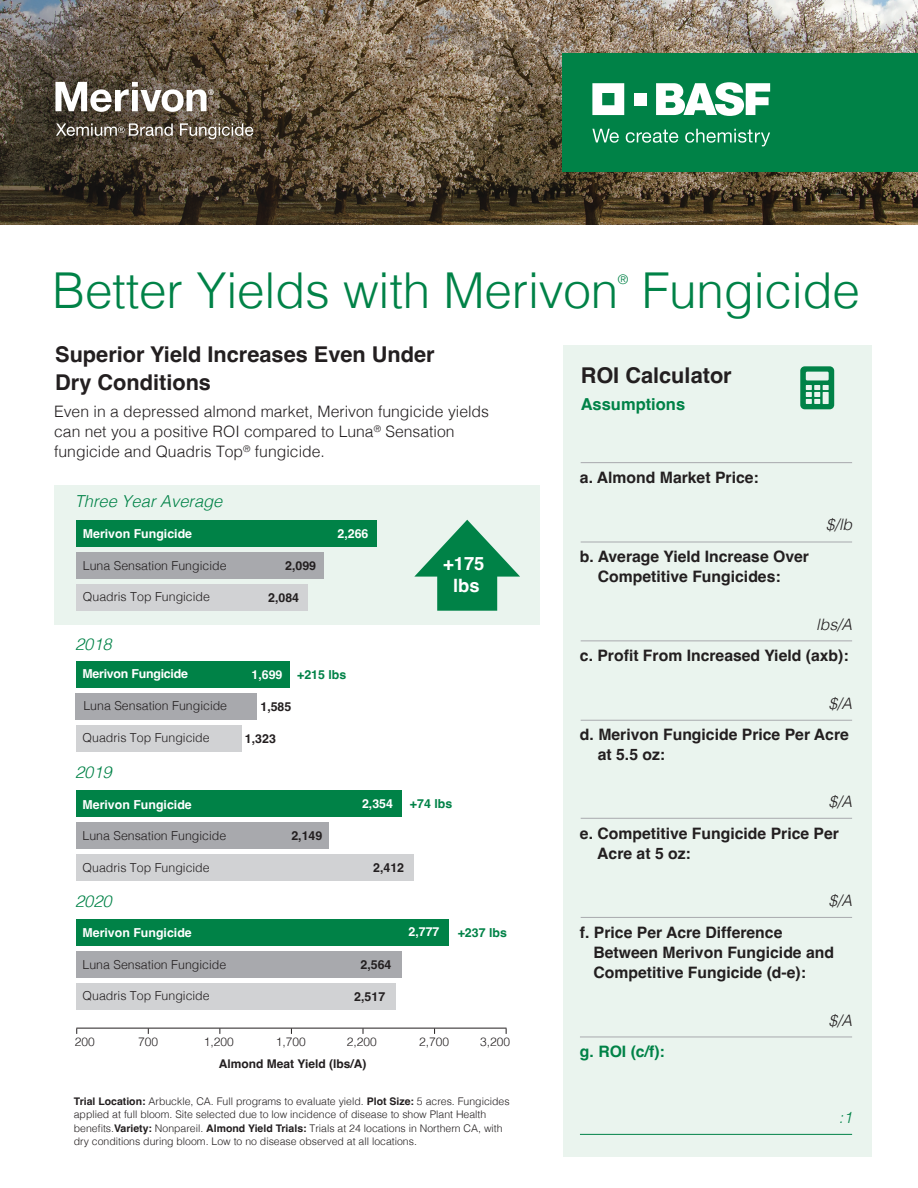
<style>
.page{position:relative;width:918px;height:1188px;background:#fff}
.page>*{position:absolute;margin:0;border:0;box-sizing:border-box;transform-origin:0 0}
.t1{font:300 49.5px "Helvetica";letter-spacing:-.005em;color:#008247}
.t2{font:700 21.75px/28.5px "Helvetica";color:#231f20}
.t3{font:700 18.3px/22px "Helvetica";color:#fff;text-align:center}
.t4{font:italic 300 16.5px "Helvetica";color:#008247}
.t5{font:700 16.5px "Helvetica";color:#008247}
.t6{font:700 15.75px/20.2px "Helvetica";color:#231f20}
.t7{font:300 15.75px/20.2px "Helvetica";color:#231f20}
.t8{font:italic 300 15.75px "Helvetica";color:#231f20}
.t9{font:700 15.75px "Helvetica";color:#008247}
.t10{font:italic 300 15.75px "Helvetica";color:#008247}
.t11{font:300 13.05px "Helvetica";color:#008247}
.t12{font:300 12.3px "Helvetica";color:#231f20}
.t13{font:700 12.3px "Helvetica";color:#fff}
.t14{font:700 12.3px "Helvetica";color:#231f20}
.t15{font:700 12.3px "Helvetica";color:#008247}
.t16{font:700 12.3px "Helvetica";letter-spacing:-.02em;color:#fff}
.t17{font:300 12px "Helvetica";color:#231f20}
.t18{font:700 12px "Helvetica";color:#231f20}
.t19{font:300 10.5px/13.5px "Helvetica";color:#231f20}
.s1{color:#fff}
.s2{font-weight:700}
</style>
<div class="page">
<img style="left:0;top:0;width:918px;height:225px">
<div style="left:563px;top:346px;width:309px;height:811px;background:#eaf4ee"></div>
<div style="left:563px;top:53px;width:355px;height:119px;background:#008247"></div>
<svg style="left:592px;top:83px;width:32px;height:32px"></svg>
<div style="left:634px;top:93px;width:12px;height:12px;background:#fff"></div>
<svg style="left:656px;top:82px;width:114px;height:34px"></svg>
<svg style="left:592px;top:129px;width:27px;height:14px"></svg>
<svg style="left:626px;top:130px;width:52px;height:13px"></svg>
<svg style="left:685px;top:129px;width:85px;height:17px"></svg>
<div style="left:18px;top:45px;width:268px;height:128px;background:#231f20;opacity:.75"></div>
<svg style="left:55px;top:82px;width:159px;height:30px"></svg>
<svg style="left:56px;top:123px;width:117px;height:13px;background:#7c746a"></svg>
<svg style="left:180px;top:123px;width:73px;height:16px"></svg>
<div style="left:54px;top:485px;width:486px;height:140px;background:#eaf4ee"></div>
<hr style="left:581px;top:542px;width:271px;height:1px;background:#a8a9ad">
<hr style="left:581px;top:720px;width:271px;height:1px;background:#a8a9ad">
<hr style="left:581px;top:917px;width:271px;height:1px;background:#a8a9ad">
<hr style="left:580px;top:1037px;width:272px;height:1px;background:#a8a9ad">
<hr style="left:580px;top:1134px;width:272px;height:1px;background:#008247">
<hr style="left:581px;top:462px;width:271px;height:1px;background:#a8a9ad">
<hr style="left:581px;top:641px;width:271px;height:1px;background:#a8a9ad">
<hr style="left:581px;top:818px;width:271px;height:1px;background:#a8a9ad">
<svg style="left:800px;top:366px;width:34px;height:43px"></svg>
<hr style="left:76px;top:1028px;width:431px;height:1px;background:#231f20">
<div style="left:76px;top:790px;width:326px;height:27px;background:#008247"></div>
<div style="left:76px;top:822px;width:253px;height:27px;background:#a8a9ad"></div>
<div style="left:76px;top:854px;width:338px;height:27px;background:#d1d2d4"></div>
<div style="left:76px;top:919px;width:372px;height:27px;background:#008247"></div>
<div style="left:76px;top:951px;width:326px;height:27px;background:#a8a9ad"></div>
<div style="left:76px;top:983px;width:319px;height:27px;background:#d1d2d4"></div>
<div style="left:76px;top:661px;width:214px;height:27px;background:#008247"></div>
<div style="left:76px;top:693px;width:181px;height:27px;background:#a8a9ad"></div>
<div style="left:76px;top:725px;width:165px;height:27px;background:#d1d2d4"></div>
<div style="left:76px;top:520px;width:301px;height:27px;background:#008247"></div>
<div style="left:76px;top:552px;width:248px;height:27px;background:#a8a9ad"></div>
<div style="left:76px;top:584px;width:232px;height:27px;background:#d1d2d4"></div>
<div style="left:437px;top:559px;width:60px;height:52px;background:#008247"></div>
<svg style="left:414px;top:520px;width:106px;height:57px"></svg>
<h1 class="t1" style="left:52px;top:249px;width:567px">Better Yields with Merivon</h1>
<p class="t11" style="left:618px;top:269px;width:12px">®</p>
<h1 class="t1" style="left:642px;top:249px;width:220px">Fungicide</h1>
<h2 class="t2" style="left:55px;top:342px;width:381px">Superior Yield Increases Even Under<br>Dry Conditions</h2>
<h3 class="t7" style="left:54px;top:400px;width:436px">Even in a depressed almond market, Merivon fungicide yields can net you a positive ROI compared to Luna<sup>®</sup> Sensation fungicide and Quadris Top<sup>®</sup> fungicide.</h3>
<h3 class="t4" style="left:75px;top:487px;width:149px">Three Year Average</h3>
<p class="t13" style="left:83px;top:526px;width:111px">Merivon Fungicide</p>
<p class="t12" style="left:83px;top:555px;width:145px">Luna Sensation Fungicide</p>
<p class="t12" style="left:83px;top:586px;width:129px">Quadris Top Fungicide</p>
<h3 class="t4" style="left:75px;top:630px;width:38px">2018</h3>
<p class="t16" style="left:83px;top:667px;width:107px">Merivon Fungicide</p>
<p class="t12" style="left:83px;top:695px;width:145px">Luna Sensation Fungicide</p>
<p class="t12" style="left:83px;top:727px;width:129px">Quadris Top Fungicide</p>
<h3 class="t4" style="left:75px;top:758px;width:38px">2019</h3>
<p class="t14" style="left:285px;top:558px;width:32px">2,099</p>
<p class="t14" style="left:268px;top:590px;width:32px">2,084</p>
<p class="t13" style="left:337px;top:526px;width:32px">2,266</p>
<p class="t15" style="left:251px;top:667px;width:96px"><span class="s1">1,699</span> +215 lbs</p>
<p class="t14" style="left:260px;top:699px;width:32px">1,585</p>
<p class="t14" style="left:245px;top:731px;width:32px">1,323</p>
<h3 class="t3" style="left:443px;top:554px;width:43px">+175 lbs</h3>
<p class="t13" style="left:83px;top:797px;width:111px">Merivon Fungicide</p>
<p class="t15" style="left:410px;top:796px;width:44px">+74 lbs</p>
<p class="t12" style="left:83px;top:825px;width:145px">Luna Sensation Fungicide</p>
<p class="t12" style="left:83px;top:857px;width:129px">Quadris Top Fungicide</p>
<h3 class="t4" style="left:75px;top:887px;width:38px">2020</h3>
<p class="t13" style="left:409px;top:924px;width:32px">2,777</p>
<p class="t14" style="left:361px;top:957px;width:32px">2,564</p>
<p class="t14" style="left:354px;top:989px;width:32px">2,517</p>
<p class="t13" style="left:362px;top:796px;width:32px">2,354</p>
<p class="t14" style="left:291px;top:828px;width:32px">2,149</p>
<p class="t14" style="left:373px;top:860px;width:32px">2,412</p>
<p class="t13" style="left:83px;top:925px;width:111px">Merivon Fungicide</p>
<p class="t15" style="left:458px;top:925px;width:51px">+237 lbs</p>
<p class="t12" style="left:83px;top:954px;width:145px">Luna Sensation Fungicide</p>
<p class="t12" style="left:83px;top:985px;width:129px">Quadris Top Fungicide</p>
<p class="t17" style="left:75px;top:1031px;width:22px">200</p>
<p class="t17" style="left:138px;top:1031px;width:22px">700</p>
<p class="t17" style="left:204px;top:1031px;width:32px">1,200</p>
<p class="t17" style="left:276px;top:1031px;width:32px">1,700</p>
<p class="t17" style="left:347px;top:1031px;width:32px">2,200</p>
<p class="t17" style="left:419px;top:1031px;width:32px">2,700</p>
<p class="t17" style="left:480px;top:1031px;width:32px">3,200</p>
<p class="t18" style="left:219px;top:1057px;width:149px">Almond Meat Yield (lbs/A)</p>
<p class="t19" style="left:74px;top:1094px;width:437px"><span class="s2">Trial Location:</span> Arbuckle, CA. Full programs to evaluate yield. <span class="s2">Plot Size:</span> 5 acres. Fungicides applied at full bloom. Site selected due to low incidence of disease to show Plant Health benefits.<span class="s2">Variety:</span> Nonpareil. <span class="s2">Almond Yield Trials:</span> Trials at 24 locations in Northern CA, with dry conditions during bloom. Low to no disease observed at all locations.</p>
<h2 class="t2" style="left:581px;top:363px;width:153px">ROI Calculator</h2>
<h3 class="t5" style="left:581px;top:394px;width:106px">Assumptions</h3>
<h3 class="t6" style="left:580px;top:469px;width:180px">a. Almond Market Price:</h3>
<h3 class="t6" style="left:598px;top:548px;width:213px;text-indent:-18px">b. Average Yield Increase Over<br>Competitive Fungicides:</h3>
<h3 class="t8" style="left:826px;top:511px;width:28px">$/lb</h3>
<h3 class="t8" style="left:816px;top:611px;width:37px">lbs/A</h3>
<h3 class="t6" style="left:580px;top:647px;width:270px">c. Profit From Increased Yield (axb):</h3>
<h3 class="t8" style="left:828px;top:690px;width:25px">$/A</h3>
<h3 class="t6" style="left:598px;top:726px;width:253px;text-indent:-18px">d. Merivon Fungicide Price Per Acre at 5.5 oz:</h3>
<h3 class="t8" style="left:828px;top:788px;width:25px">$/A</h3>
<h3 class="t6" style="left:597px;top:825px;width:243px;text-indent:-17px">e. Competitive Fungicide Price Per<br>Acre at 5 oz:</h3>
<h3 class="t8" style="left:828px;top:887px;width:25px">$/A</h3>
<h3 class="t6" style="left:593px;top:924px;width:242px;text-indent:-13px">f. Price Per Acre Difference<br>Between Merivon Fungicide and<br>Competitive Fungicide (d-e):</h3>
<h3 class="t9" style="left:580px;top:1042px;width:86px">g. ROI (c/f):</h3>
<h3 class="t8" style="left:828px;top:1007px;width:25px">$/A</h3>
<h3 class="t10" style="left:839px;top:1104px;width:15px">:1</h3>
</div>
